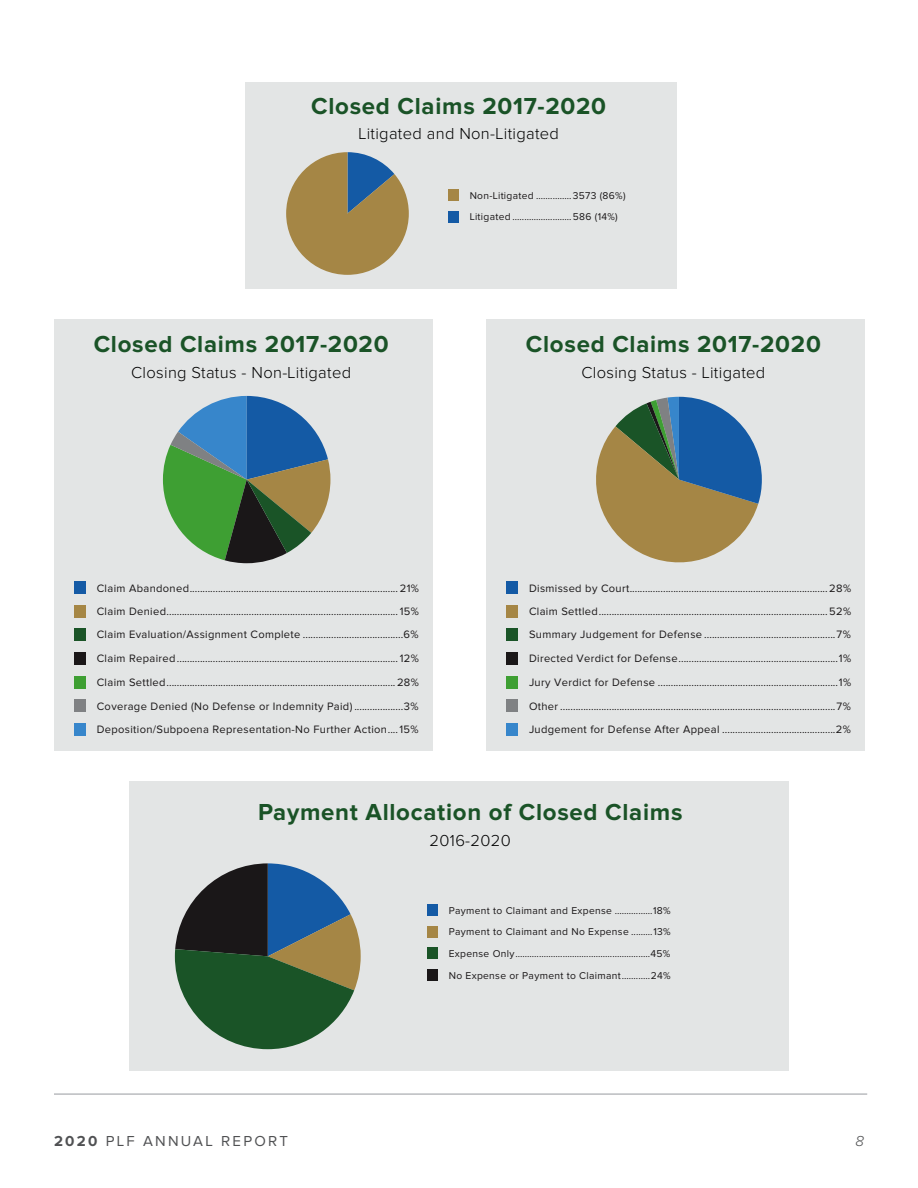
<style>
.page{position:relative;width:918px;height:1188px;background:#fff}
.page>*{position:absolute;margin:0;border:0;box-sizing:border-box;transform-origin:0 0}
.t1{font:700 24px "Proxima Nova";letter-spacing:.03em;color:#1a5327}
.t2{font:700 23.1px "Proxima Nova";letter-spacing:.05em;color:#1a5427}
.t3{font:700 22.95px "Proxima Nova";letter-spacing:.05em;color:#1a5427}
.t4{font:300 16.5px "Proxima Nova";letter-spacing:.02em;color:#000}
.t5{font:15px "Proxima Nova";letter-spacing:.15em;color:#505153}
.t6{font:italic 300 15px "Proxima Nova";color:#505153}
.t7{font:11.1px/23.5px "Proxima Nova";letter-spacing:.03em;color:#1a1718;text-align:justify}
.t8{font:10.35px/21.8px "Proxima Nova";letter-spacing:.03em;color:#1a1718;text-align:justify}
.t9{font:10.2px/21.3px "Proxima Nova";letter-spacing:.03em;color:#1a1718}
.s1{font-weight:700}
</style>
<div class="page">
<hr style="left:54px;top:1093px;width:813px;height:2px;background:#babcbf">
<div style="left:246px;top:82px;width:431px;height:206px;background:#e3e5e5"></div>
<svg style="left:286px;top:152px;width:123px;height:123px"></svg>
<div style="left:449px;top:190px;width:10px;height:11px;background:#a58645"></div>
<div style="left:449px;top:211px;width:10px;height:12px;background:#145aa5"></div>
<div style="left:54px;top:319px;width:378px;height:432px;background:#e3e5e5"></div>
<div style="left:74px;top:581px;width:11px;height:13px;background:#145aa5"></div>
<div style="left:74px;top:605px;width:11px;height:13px;background:#a58645"></div>
<div style="left:74px;top:629px;width:11px;height:12px;background:#1a5427"></div>
<div style="left:74px;top:652px;width:11px;height:13px;background:#1a1718"></div>
<div style="left:74px;top:676px;width:11px;height:13px;background:#3e9f33"></div>
<div style="left:74px;top:700px;width:11px;height:12px;background:#7f8183"></div>
<div style="left:74px;top:723px;width:11px;height:13px;background:#3786cb"></div>
<svg style="left:163px;top:396px;width:167px;height:167px"></svg>
<div style="left:486px;top:319px;width:379px;height:432px;background:#e3e5e5"></div>
<div style="left:506px;top:581px;width:12px;height:13px;background:#145aa5"></div>
<div style="left:506px;top:605px;width:12px;height:13px;background:#a58645"></div>
<div style="left:506px;top:629px;width:12px;height:12px;background:#1a5427"></div>
<div style="left:506px;top:652px;width:12px;height:13px;background:#1a1718"></div>
<div style="left:506px;top:676px;width:12px;height:13px;background:#3e9f33"></div>
<div style="left:506px;top:700px;width:12px;height:12px;background:#7f8183"></div>
<div style="left:506px;top:723px;width:12px;height:13px;background:#3786cb"></div>
<svg style="left:596px;top:397px;width:166px;height:166px"></svg>
<div style="left:130px;top:781px;width:659px;height:289px;background:#e3e5e5"></div>
<div style="left:428px;top:904px;width:10px;height:12px;background:#145aa5"></div>
<div style="left:428px;top:926px;width:10px;height:11px;background:#a58645"></div>
<div style="left:428px;top:948px;width:10px;height:11px;background:#1a5427"></div>
<div style="left:428px;top:969px;width:10px;height:12px;background:#1a1718"></div>
<svg style="left:175px;top:863px;width:186px;height:186px"></svg>
<h3 class="t3" style="left:329px;top:81px;width:266px">Closed Claims 2016-20</h3>
<h1 class="t1" style="left:311px;top:92px;width:296px">Closed Claims 2017-2020</h1>
<h3 class="t4" style="left:358px;top:125px;width:202px">Litigated and Non-Litigated</h3>
<h1 class="t1" style="left:94px;top:331px;width:296px">Closed Claims 2017-2020</h1>
<h3 class="t4" style="left:131px;top:363px;width:221px">Closing Status - Non-Litigated</h3>
<p class="t9" style="left:470px;top:185px;width:157px">Non-Litigated ...............3573 (86%)<br>Litigated ......................... 586 (14%)</p>
<h1 class="t1" style="left:526px;top:331px;width:296px">Closed Claims 2017-2020</h1>
<h3 class="t4" style="left:582px;top:363px;width:185px">Closing Status - Litigated</h3>
<p class="t7" style="left:97px;top:577px;width:324px">Claim Abandoned................................................................................. 21% Claim Denied.......................................................................................... 15% Claim Evaluation/Assignment Complete .......................................6% Claim Repaired...................................................................................... 12% Claim Settled......................................................................................... 28% Coverage Denied (No Defense or Indemnity Paid) ...................3% Deposition/Subpoena Representation-No Further Action....15%</p>
<p class="t7" style="left:529px;top:577px;width:324px">Dismissed by Court............................................................................. 28% Claim Settled......................................................................................... 52% Summary Judgement for Defense ...................................................7% Directed Verdict for Defense..............................................................1% Jury Verdict for Defense ......................................................................1% Other ...........................................................................................................7% Judgement for Defense After Appeal ............................................2%</p>
<h2 class="t2" style="left:233px;top:784px;width:427px">Payment Allocation of Closed Claims</h2>
<h1 class="t1" style="left:258px;top:799px;width:426px">Payment Allocation of Closed Claims</h1>
<h3 class="t4" style="left:430px;top:831px;width:83px">2016-2020</h3>
<p class="t8" style="left:449px;top:899px;width:223px">Payment to Claimant and Expense ................18% Payment to Claimant and No Expense .........13% Expense Only.........................................................45% No Expense or Payment to Claimant............24%</p>
<h3 class="t5" style="left:54px;top:1133px;width:235px"><span class="s1">2020</span> PLF ANNUAL REPORT</h3>
<h3 class="t6" style="left:855px;top:1134px;width:10px">8</h3>
</div>
